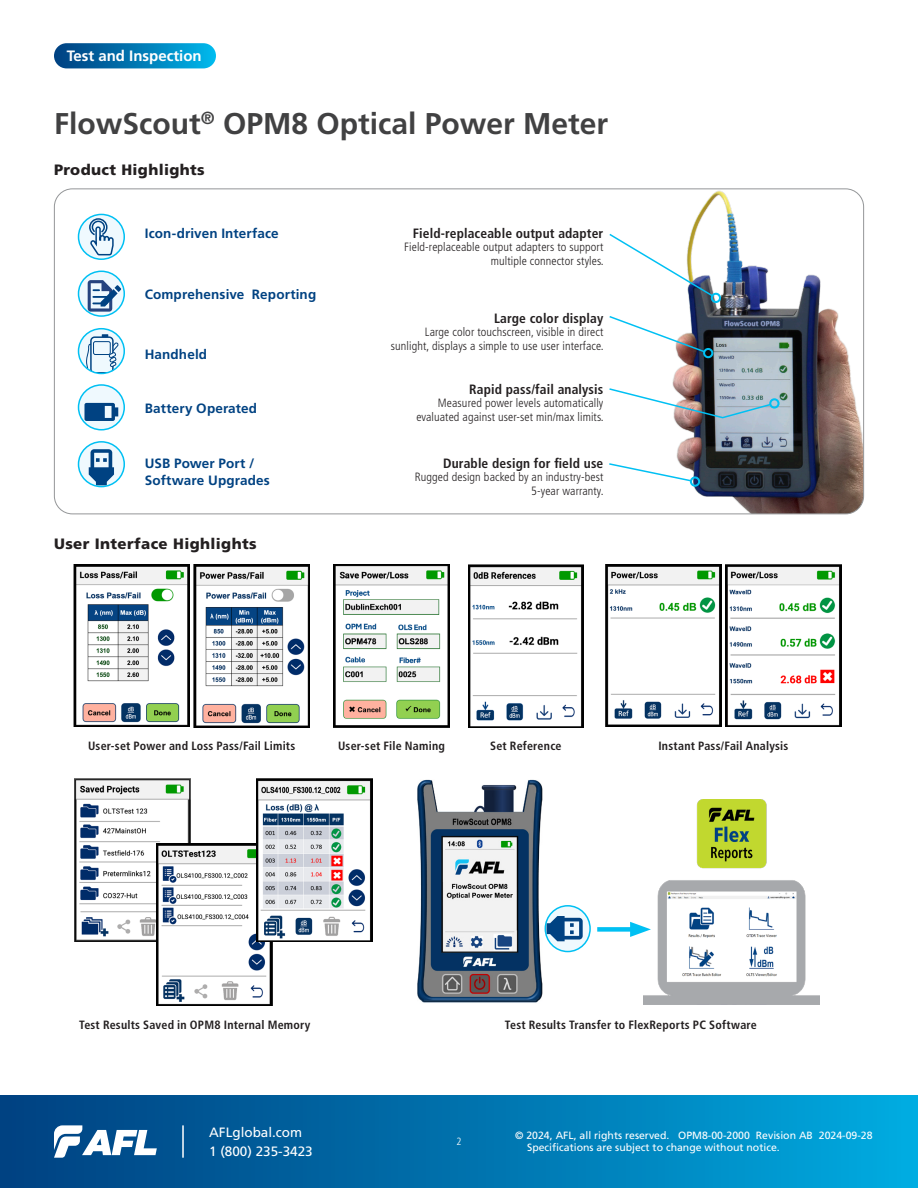
<style>
.page{position:relative;width:918px;height:1188px;background:#fff}
.page>*{position:absolute;margin:0;border:0;box-sizing:border-box;transform-origin:0 0}
.t1{font:700 30px "Frutiger LT Std";color:#414142}
.Subhead{font:900 15px "Frutiger LT Std";letter-spacing:.025em;color:#231f20}
.t2{font:700 15px "Frutiger LT Std";color:#fff}
.Label{font:700 13.5px/16.2px "Frutiger LT Std";letter-spacing:.01em;color:#004282}
.Caption_Title{font:700 condensed 13.5px "Frutiger LT Std";letter-spacing:.01em;color:#231f20}
.t3{font:13.5px/19.5px "Frutiger LT Std";color:#fff}
.Caption_Title-2{font:300 condensed 12px/13.5px "Frutiger LT Std";letter-spacing:.01em;color:#231f20;text-align:right}
.Body_Head{font:700 condensed 12px "Frutiger LT Std";letter-spacing:.015em;color:#231f20}
.t4{font:10.5px/12px "Frutiger LT Std";color:#fff}
.t5{font:300 condensed 10.5px "Frutiger LT Std";color:#fff}
</style>
<div class="page">
<div style="left:0;top:1095px;width:918px;height:93px;background:linear-gradient(to right,#003e7e,#00a9df)"></div>
<svg style="left:54px;top:1125px;width:103px;height:33px"></svg>
<hr style="left:182px;top:1125px;width:2px;height:33px;background:#fff">
<div style="left:54px;top:43px;width:162px;height:25px;background:linear-gradient(to right,#003c7d,#01b6ea);border-radius:13px"></div>
<img style="left:672px;top:189px;width:192px;height:325px">
<svg style="left:609px;top:462px;width:84px;height:21px"></svg>
<div style="left:690px;top:476px;width:10px;height:11px;border:2px solid #00c0f3;border-radius:50%"></div>
<img style="left:609px;top:387px;width:163px;height:32px">
<div style="left:769px;top:398px;width:11px;height:11px;border:2px solid #00c0f3;border-radius:50%"></div>
<svg style="left:609px;top:315px;width:97px;height:39px"></svg>
<div style="left:703px;top:348px;width:10px;height:10px;border:2px solid #00c0f3;border-radius:50%"></div>
<svg style="left:609px;top:232px;width:105px;height:66px"></svg>
<div style="left:711px;top:293px;width:10px;height:10px;border:2px solid #00c0f3;border-radius:50%"></div>
<div style="left:79px;top:385px;width:45px;height:45px;background:#eff9fe;border-radius:50%"></div>
<svg style="left:84px;top:403px;width:34px;height:18px"></svg>
<div style="left:78px;top:384px;width:47px;height:47px;border:2px solid #00c0f3;border-radius:50%"></div>
<svg style="left:79px;top:271px;width:45px;height:45px"></svg>
<svg style="left:88px;top:280px;width:33px;height:32px"></svg>
<div style="left:78px;top:271px;width:47px;height:46px;border:2px solid #00c0f3;border-radius:50%"></div>
<div style="left:79px;top:329px;width:45px;height:44px;background:#eff9fe;border-radius:50%"></div>
<div style="left:102px;top:334px;width:6px;height:7px;background:#004282"></div>
<div style="left:91px;top:337px;width:22px;height:36px;background:#eff9fe;border-radius:4px"></div>
<div style="left:90px;top:336px;width:24px;height:37px;border:1px solid #004282;border-radius:4px"></div>
<div style="left:93px;top:341px;width:18px;height:14px;border:1px solid #004282;border-radius:2px"></div>
<svg style="left:84px;top:342px;width:35px;height:31px"></svg>
<div style="left:78px;top:328px;width:47px;height:46px;border:2px solid #00c0f3;border-radius:50%"></div>
<div style="left:79px;top:442px;width:45px;height:45px;background:#eff9fe;border-radius:50%"></div>
<svg style="left:89px;top:449px;width:25px;height:36px"></svg>
<div style="left:78px;top:441px;width:47px;height:46px;border:2px solid #00c0f3;border-radius:50%"></div>
<div style="left:79px;top:214px;width:45px;height:45px;background:#eff9fe;border-radius:50%"></div>
<div style="left:78px;top:214px;width:47px;height:46px;border:2px solid #00c0f3;border-radius:50%"></div>
<svg style="left:88px;top:217px;width:26px;height:39px"></svg>
<img style="left:193px;top:565px;width:116px;height:162px">
<img style="left:74px;top:779px;width:116px;height:162px">
<img style="left:156px;top:843px;width:116px;height:163px">
<img style="left:256px;top:779px;width:116px;height:162px">
<img style="left:73px;top:565px;width:116px;height:162px">
<img style="left:334px;top:565px;width:115px;height:162px">
<img style="left:468px;top:565px;width:116px;height:162px">
<img style="left:725px;top:565px;width:116px;height:162px">
<img style="left:606px;top:565px;width:115px;height:162px">
<img style="left:418px;top:779px;width:124px;height:224px">
<div style="left:597px;top:927px;width:41px;height:5px;background:#00c0f3"></div>
<svg style="left:630px;top:922px;width:14px;height:15px"></svg>
<img style="left:644px;top:800px;width:175px;height:205px">
<div style="left:545px;top:906px;width:45px;height:46px;background:#eff9fe;border-radius:50%"></div>
<svg style="left:547px;top:916px;width:36px;height:25px"></svg>
<div style="left:545px;top:905px;width:46px;height:47px;border:2px solid #00c0f3;border-radius:50%"></div>
<p class="t2" style="left:67px;top:47px;width:137px">Test and Inspection</p>
<h1 class="t1" style="left:54px;top:106px;width:556px">FlowScout<sup>®</sup> OPM8 Optical Power Meter</h1>
<p class="Subhead" style="left:54px;top:161px;width:152px">Product Highlights</p>
<p class="Label" style="left:145px;top:225px;width:135px">Icon-driven Interface</p>
<p class="Label" style="left:145px;top:287px;width:173px">Comprehensive Reporting</p>
<p class="Label" style="left:145px;top:346px;width:64px">Handheld</p>
<p class="Label" style="left:145px;top:400px;width:114px">Battery Operated</p>
<p class="Label" style="left:145px;top:456px;width:127px">USB Power Port /<br>Software Upgrades</p>
<p class="Subhead" style="left:54px;top:535px;width:204px">User Interface Highlights</p>
<p class="Caption_Title" style="left:413px;top:225px;width:192px">Field-replaceable output adapter</p>
<p class="Caption_Title-2" style="left:404px;top:241px;width:201px">Field-replaceable output adapters to support multiple connector styles.</p>
<p class="Caption_Title" style="left:494px;top:310px;width:111px">Large color display</p>
<p class="Caption_Title-2" style="left:391px;top:326px;width:214px">Large color touchscreen, visible in direct sunlight, displays a simple to use user interface.</p>
<p class="Caption_Title" style="left:469px;top:381px;width:136px">Rapid pass/fail analysis</p>
<p class="Caption_Title-2" style="left:416px;top:397px;width:189px">Measured power levels automatically evaluated against user-set min/max limits.</p>
<p class="Caption_Title" style="left:443px;top:455px;width:162px">Durable design for field use</p>
<p class="Caption_Title-2" style="left:415px;top:470px;width:191px">Rugged design backed by an industry-best<br>5-year warranty.</p>
<p class="Body_Head" style="left:88px;top:738px;width:209px">User-set Power and Loss Pass/Fail Limits</p>
<p class="Body_Head" style="left:338px;top:738px;width:108px">User-set File Naming</p>
<p class="Body_Head" style="left:490px;top:738px;width:73px">Set Reference</p>
<p class="Body_Head" style="left:658px;top:738px;width:132px">Instant Pass/Fail Analysis</p>
<p class="Body_Head" style="left:79px;top:1018px;width:233px">Test Results Saved in OPM8 Internal Memory</p>
<p class="Body_Head" style="left:505px;top:1018px;width:254px">Test Results Transfer to FlexReports PC Software</p>
<p class="t3" style="left:209px;top:1122px;width:105px">AFLglobal.com<br>1 (800) 235-3423</p>
<p class="t4" style="left:527px;top:1130px;width:347px;text-indent:-12px">© 2024, AFL, all rights reserved. OPM8-00-2000 Revision AB 2024-09-28<br>Specifications are subject to change without notice.</p>
<p class="t5" style="left:456px;top:1136px;width:7px">2</p>
</div>
